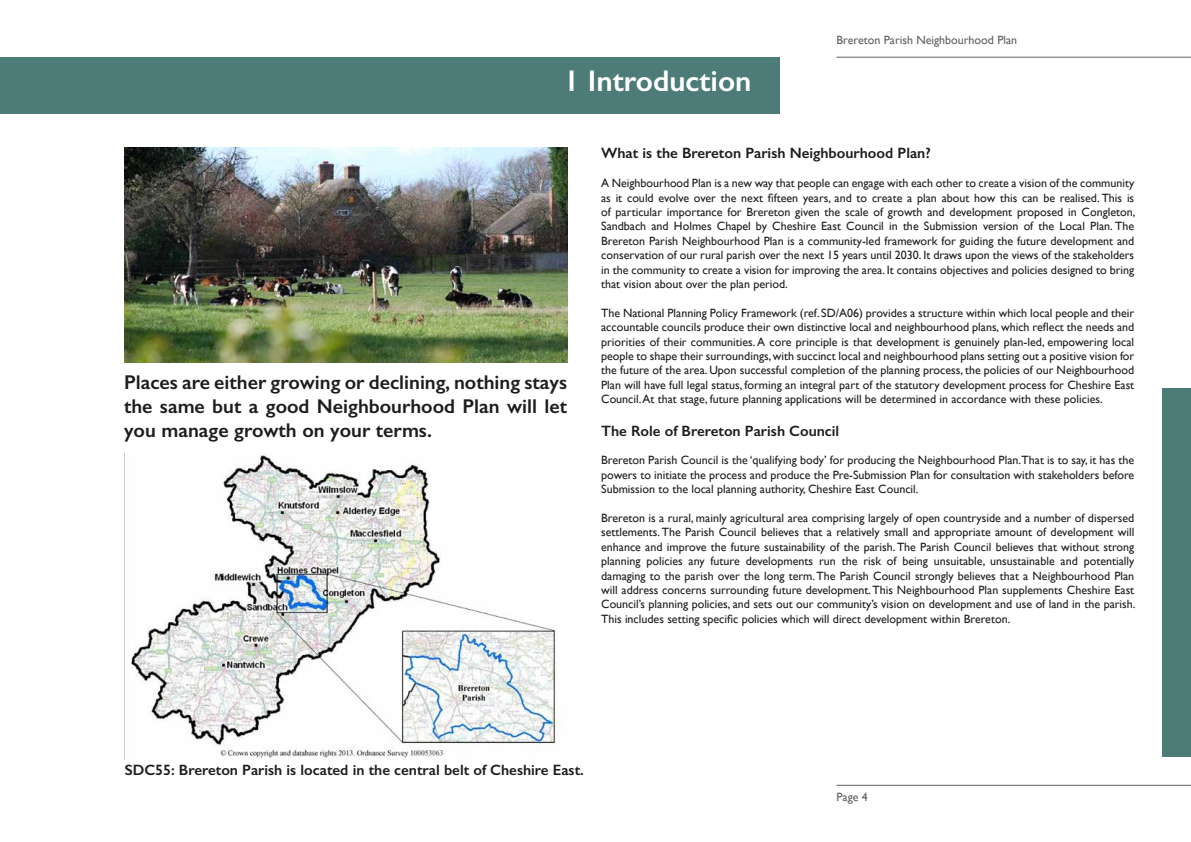
<style>
.page{position:relative;width:1191px;height:842px;background:#fff}
.page>*{position:absolute;margin:0;border:0;box-sizing:border-box;transform-origin:0 0}
.t1{font:600 30px "Gill Sans";color:#fff}
.t2{font:600 20px/24px "Gill Sans";color:#1d1d1b;text-align:justify}
.t3{font:600 15px "Gill Sans";color:#1d1d1b}
.t4{font:12px/14.4px "Gill Sans";color:#1d1d1b;text-align:justify}
.t5{font:12px "Gill Sans";color:#5e5e5e}
</style>
<div class="page">
<hr style="left:836px;top:57px;width:355px;height:1px;background:#5e5e5e">
<hr style="left:836px;top:785px;width:355px;height:1px;background:#5e5e5e">
<div style="left:1162px;top:388px;width:29px;height:369px;background:#4d7b77"></div>
<div style="left:0;top:57px;width:780px;height:56px;background:#4d7b77"></div>
<img style="left:125px;top:147px;width:442px;height:216px">
<img style="left:131px;top:455px;width:431px;height:303px">
<h1 class="t1" style="left:564px;top:63px;width:189px">1 Introduction</h1>
<p class="t5" style="left:836px;top:33px;width:182px">Brereton Parish Neighbourhood Plan</p>
<h2 class="t2" style="left:124px;top:370px;width:444px">Places are either growing or declining, nothing stays the same but a good Neighbourhood Plan will let you manage growth on your terms.</h2>
<p class="t3" style="left:601px;top:144px;width:331px">What is the Brereton Parish Neighbourhood Plan?</p>
<p class="t4" style="left:601px;top:176px;width:536px">A Neighbourhood Plan is a new way that people can engage with each other to create a vision of the community as it could evolve over the next fifteen years, and to create a plan about how this can be realised. This is of particular importance for Brereton given the scale of growth and development proposed in Congleton, Sandbach and Holmes Chapel by Cheshire East Council in the Submission version of the Local Plan. The Brereton Parish Neighbourhood Plan is a community-led framework for guiding the future development and conservation of our rural parish over the next 15 years until 2030. It draws upon the views of the stakeholders in the community to create a vision for improving the area. It contains objectives and policies designed to bring that vision about over the plan period.</p>
<p class="t4" style="left:601px;top:305px;width:534px">The National Planning Policy Framework (ref. SD/A06) provides a structure within which local people and their accountable councils produce their own distinctive local and neighbourhood plans, which reflect the needs and priorities of their communities. A core principle is that development is genuinely plan-led, empowering local people to shape their surroundings, with succinct local and neighbourhood plans setting out a positive vision for the future of the area. Upon successful completion of the planning process, the policies of our Neighbourhood Plan will have full legal status, forming an integral part of the statutory development process for Cheshire East Council. At that stage, future planning applications will be determined in accordance with these policies.</p>
<p class="t3" style="left:601px;top:421px;width:240px">The Role of Brereton Parish Council</p>
<p class="t4" style="left:601px;top:453px;width:534px">Brereton Parish Council is the ‘qualifying body’ for producing the Neighbourhood Plan.That is to say, it has the powers to initiate the process and produce the Pre-Submission Plan for consultation with stakeholders before Submission to the local planning authority, Cheshire East Council.</p>
<p class="t4" style="left:601px;top:511px;width:536px">Brereton is a rural, mainly agricultural area comprising largely of open countryside and a number of dispersed settlements. The Parish Council believes that a relatively small and appropriate amount of development will enhance and improve the future sustainability of the parish. The Parish Council believes that without strong planning policies any future developments run the risk of being unsuitable, unsustainable and potentially damaging to the parish over the long term. The Parish Council strongly believes that a Neighbourhood Plan will address concerns surrounding future development. This Neighbourhood Plan supplements Cheshire East Council’s planning policies, and sets out our community’s vision on development and use of land in the parish.<br>This includes setting specific policies which will direct development within Brereton.</p>
<p class="t3" style="left:125px;top:761px;width:460px">SDC55: Brereton Parish is located in the central belt of Cheshire East.</p>
<p class="t5" style="left:836px;top:789px;width:33px">Page 4</p>
</div>
